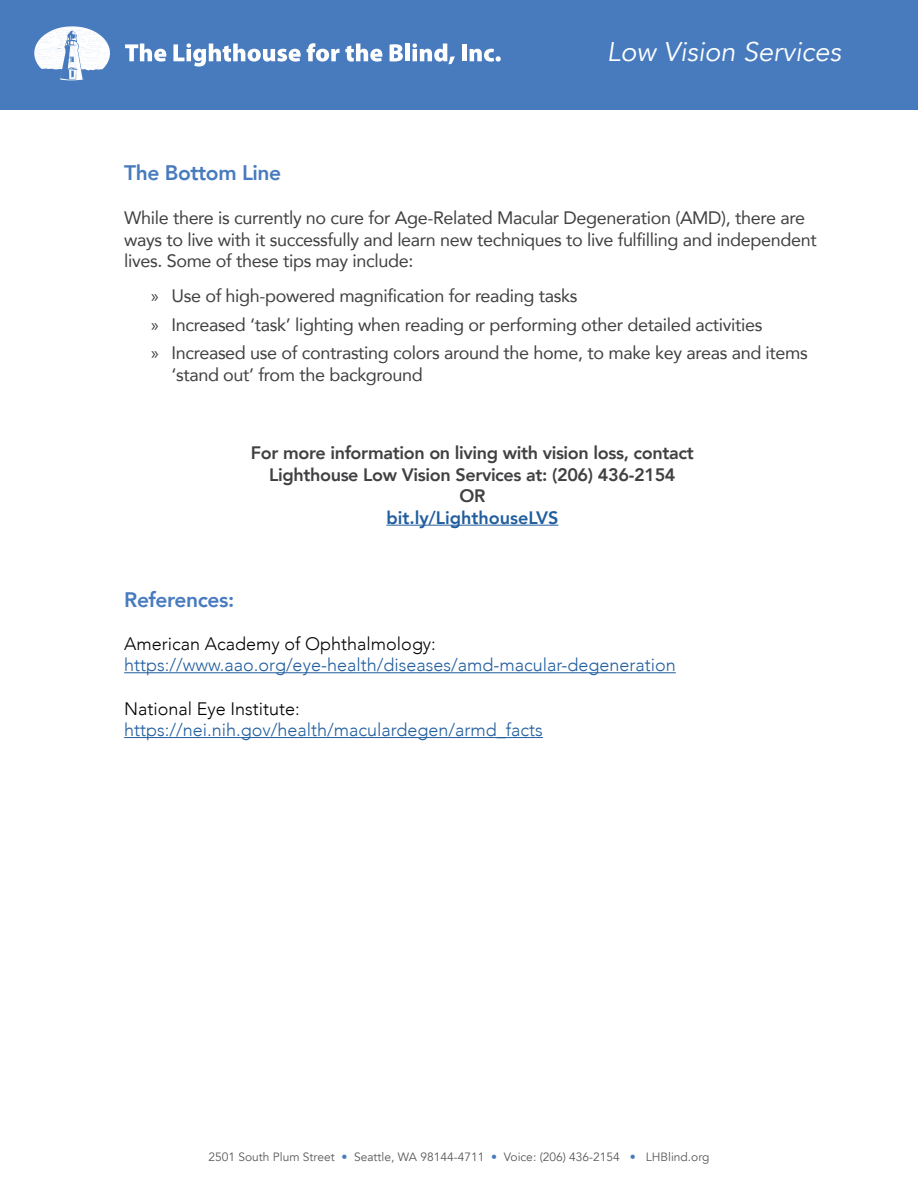
<style>
.page{position:relative;width:918px;height:1188px;background:#fff}
.page>*{position:absolute;margin:0;border:0;box-sizing:border-box;transform-origin:0 0}
.t1{font:italic 27px "Avenir";color:#fff}
.Bold_Header_14pt{font:800 21px "Avenir";letter-spacing:-.02em;color:#487bbe}
.Bullet{font:18px/21.6px "Avenir";letter-spacing:-.02em;color:#414042}
.t2{font:300 18px "Avenir";color:#215e9e}
.t3{font:800 18px/21.6px "Avenir";letter-spacing:-.02em;color:#414042;text-align:center}
.t4{font:300 18px "Avenir";color:#000}
.t5{font:12px "Avenir";color:#58595b}
.s1{font-family:"Myriad Pro"}
.s2{color:#215e9e}
.s3{color:#487bbe}
</style>
<div class="page">
<div style="left:0;top:0;width:918px;height:110px;background:#487bbe"></div>
<svg style="left:125px;top:44px;width:41px;height:18px"></svg>
<svg style="left:173px;top:43px;width:128px;height:24px"></svg>
<svg style="left:307px;top:43px;width:75px;height:19px"></svg>
<svg style="left:390px;top:44px;width:13px;height:18px"></svg>
<div style="left:405px;top:44px;width:5px;height:17px;background:#fff"></div>
<svg style="left:412px;top:43px;width:43px;height:21px"></svg>
<div style="left:462px;top:44px;width:5px;height:17px;background:#fff"></div>
<svg style="left:470px;top:49px;width:31px;height:13px"></svg>
<svg style="left:34px;top:26px;width:76px;height:54px"></svg>
<hr style="left:386px;top:525px;width:172px;height:1px;background:#215e9e">
<hr style="left:124px;top:672px;width:552px;height:1px;background:#215e9e">
<hr style="left:124px;top:737px;width:419px;height:1px;background:#215e9e">
<h1 class="t1" style="left:607px;top:36px;width:236px">Low Vision Services</h1>
<h2 class="Bold_Header_14pt" style="left:124px;top:156px;width:159px">The Bottom Line</h2>
<p class="Bullet" style="left:124px;top:207px;width:694px">While there is currently no cure for Age-Related Macular Degeneration (AMD), there are ways to live with it successfully and learn new techniques to live fulfilling and independent lives. Some of these tips may include:</p>
<p class="Bullet" style="left:151px;top:285px;width:428px"><span class="s1">»</span> Use of high-powered magnification for reading tasks</p>
<p class="Bullet" style="left:151px;top:313px;width:613px"><span class="s1">»</span> Increased ‘task’ lighting when reading or performing other detailed activities</p>
<p class="Bullet" style="left:171px;top:342px;width:638px;text-indent:-20px"><span class="s1">»</span> Increased use of contrasting colors around the home, to make key areas and items ‘stand out’ from the background</p>
<p class="t3" style="left:251px;top:442px;width:444px">For more information on living with vision loss, contact Lighthouse Low Vision Services at: (206) 436-2154<br>OR<br><span class="s2">bit.ly/LighthouseLVS</span></p>
<h2 class="Bold_Header_14pt" style="left:124px;top:583px;width:112px">References:</h2>
<p class="t4" style="left:124px;top:633px;width:313px">American Academy of Ophthalmology:</p>
<p class="t2" style="left:124px;top:655px;width:553px">https://www.aao.org/eye-health/diseases/amd-macular-degeneration</p>
<p class="t4" style="left:124px;top:698px;width:177px">National Eye Institute:</p>
<p class="t2" style="left:124px;top:719px;width:420px">https://nei.nih.gov/health/maculardegen/armd_facts</p>
<p class="t5" style="left:208px;top:1150px;width:503px">2501 South Plum Street <span class="s3">•</span> Seattle, WA 98144-4711 <span class="s3">•</span> Voice: (206) 436-2154 <span class="s3">•</span> LHBlind.org</p>
</div>
